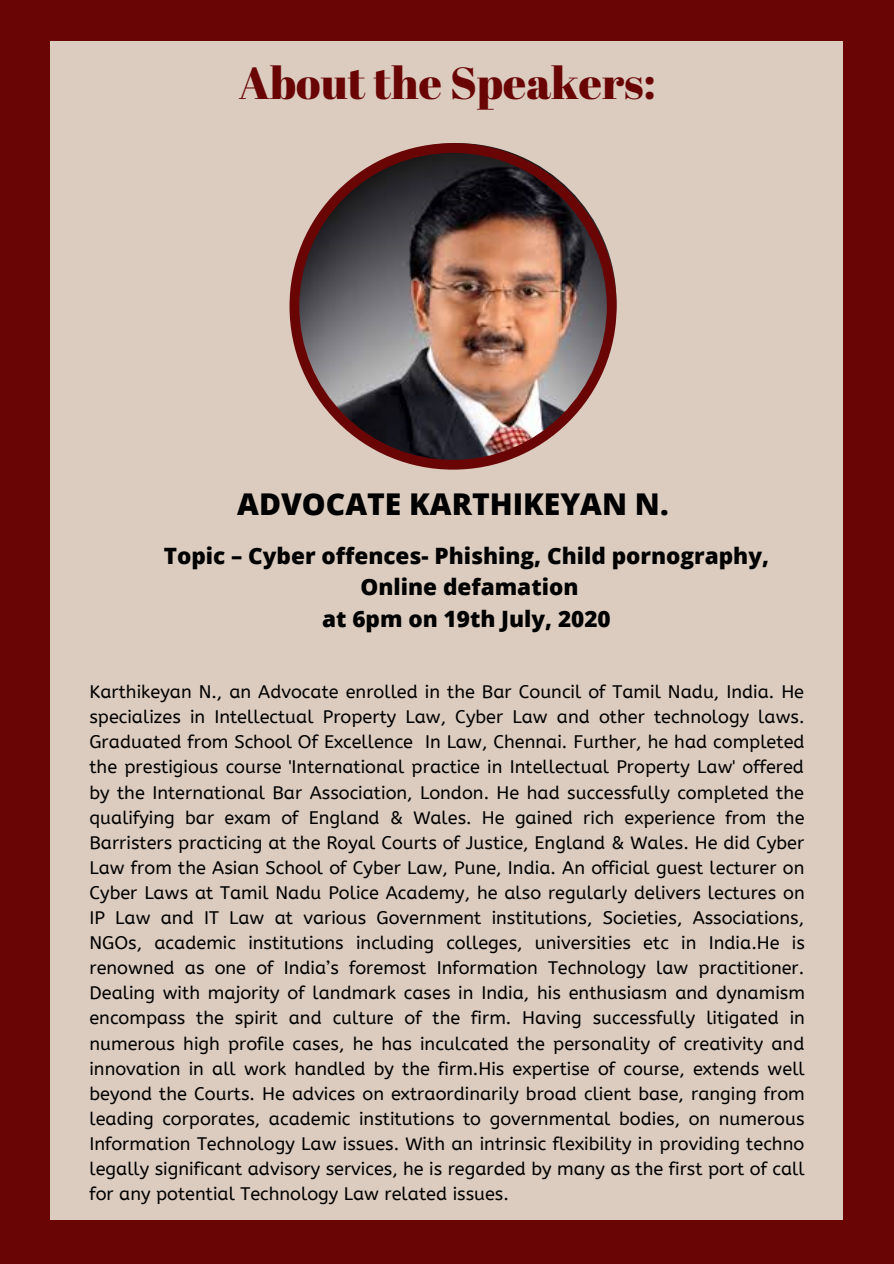
<style>
.page{position:relative;width:894px;height:1264px;background:#fff}
.page>*{position:absolute;margin:0;border:0;box-sizing:border-box;transform-origin:0 0}
.t1{font:44.85px "Abril Fatface";color:#6a0505}
.t2{font:800 30px "Open Sans";color:#000}
.t3{font:800 22.5px/31.5px "Open Sans";color:#000;text-align:center}
.t4{font:18.15px/25px "A Bee Zee";color:#000;text-align:justify}
</style>
<div class="page">
<div style="left:0;top:0;width:893px;height:1263px;background:#6a0505"></div>
<div style="left:50px;top:42px;width:792px;height:1177px;background:#dcccc0"></div>
<img style="left:289px;top:143px;width:327px;height:326px">
<h1 class="t1" style="left:239px;top:51px;width:418px">About the Speakers:</h1>
<h2 class="t2" style="left:237px;top:482px;width:433px">ADVOCATE KARTHIKEYAN N.</h2>
<p class="t3" style="left:164px;top:539px;width:606px">Topic – Cyber offences- Phishing, Child pornography,<br>Online defamation<br>at 6pm on 19th July, 2020</p>
<p class="t4" style="left:89px;top:679px;width:716px">Karthikeyan N., an Advocate enrolled in the Bar Council of Tamil Nadu, India. He specializes in Intellectual Property Law, Cyber Law and other technology laws.<br>Graduated from School Of Excellence In Law, Chennai. Further, he had completed the prestigious course 'International practice in Intellectual Property Law' offered by the International Bar Association, London. He had successfully completed the qualifying bar exam of England &amp; Wales. He gained rich experience from the Barristers practicing at the Royal Courts of Justice, England &amp; Wales. He did Cyber Law from the Asian School of Cyber Law, Pune, India. An official guest lecturer on Cyber Laws at Tamil Nadu Police Academy, he also regularly delivers lectures on IP Law and IT Law at various Government institutions, Societies, Associations, NGOs, academic institutions including colleges, universities etc in India.He is renowned as one of India’s foremost Information Technology law practitioner.<br>Dealing with majority of landmark cases in India, his enthusiasm and dynamism encompass the spirit and culture of the firm. Having successfully litigated in numerous high profile cases, he has inculcated the personality of creativity and innovation in all work handled by the firm.His expertise of course, extends well beyond the Courts. He advices on extraordinarily broad client base, ranging from leading corporates, academic institutions to governmental bodies, on numerous Information Technology Law issues. With an intrinsic flexibility in providing techno legally significant advisory services, he is regarded by many as the first port of call for any potential Technology Law related issues.</p>
</div>
